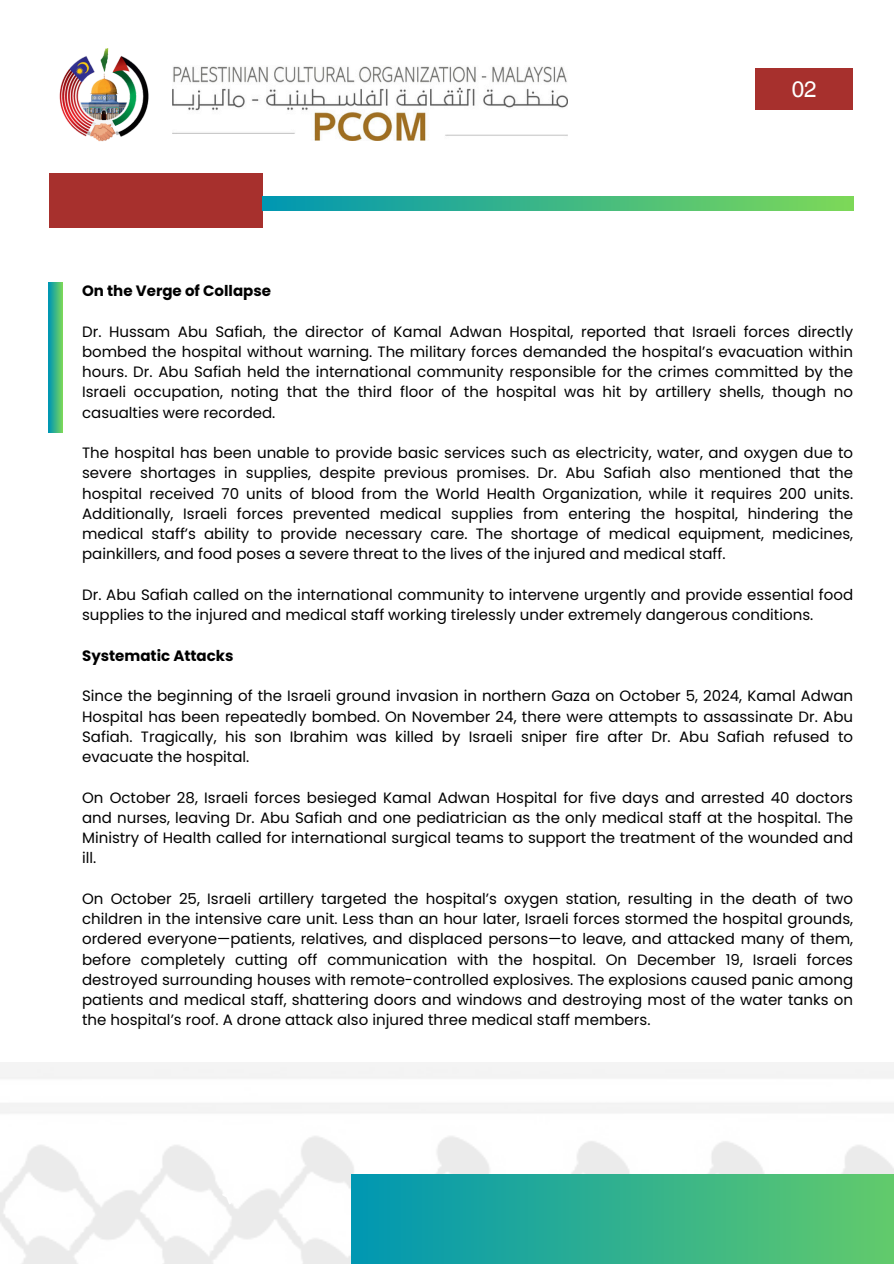
<style>
.page{position:relative;width:894px;height:1264px;background:#fff}
.page>*{position:absolute;margin:0;border:0;box-sizing:border-box;transform-origin:0 0}
.t1{font:22.5px "Helvetica World";color:#fff}
.t2{font:15px/20.2px "Poppins";color:#000;text-align:justify}
.t3{font:700 15px "Poppins";color:#000}
</style>
<div class="page">
<svg style="left:49px;top:283px;width:13px;height:149px;background:#3ab588"></svg>
<div style="left:49px;top:173px;width:213px;height:54px;background:#a7302d"></div>
<svg style="left:263px;top:196px;width:589px;height:15px;background:#3eb784"></svg>
<div style="left:351px;top:1174px;width:542px;height:89px;background:linear-gradient(to right,#0097b2,#62ca6b)"></div>
<img style="left:172px;top:66px;width:395px;height:75px">
<img style="left:59px;top:48px;width:90px;height:94px">
<svg style="left:222px;top:1189px;width:21px;height:15px"></svg>
<div style="left:755px;top:69px;width:97px;height:41px;background:#a7302d"></div>
<h2 class="t1" style="left:791px;top:76px;width:27px">02</h2>
<p class="t3" style="left:82px;top:280px;width:190px">On the Verge of Collapse</p>
<h1 class="t2" style="left:82px;top:321px;width:772px">Dr. Hussam Abu Safiah, the director of Kamal Adwan Hospital, reported that Israeli forces directly bombed the hospital without warning. The military forces demanded the hospital’s evacuation within hours. Dr. Abu Safiah held the international community responsible for the crimes committed by the Israeli occupation, noting that the third floor of the hospital was hit by artillery shells, though no casualties were recorded.</h1>
<p class="t2" style="left:82px;top:443px;width:772px">The hospital has been unable to provide basic services such as electricity, water, and oxygen due to severe shortages in supplies, despite previous promises. Dr. Abu Safiah also mentioned that the hospital received 70 units of blood from the World Health Organization, while it requires 200 units.<br>Additionally, Israeli forces prevented medical supplies from entering the hospital, hindering the medical staff’s ability to provide necessary care. The shortage of medical equipment, medicines, painkillers, and food poses a severe threat to the lives of the injured and medical staff.</p>
<p class="t2" style="left:82px;top:584px;width:772px">Dr. Abu Safiah called on the international community to intervene urgently and provide essential food supplies to the injured and medical staff working tirelessly under extremely dangerous conditions.</p>
<h2 class="t3" style="left:82px;top:645px;width:153px">Systematic Attacks</h2>
<p class="t2" style="left:82px;top:686px;width:772px">Since the beginning of the Israeli ground invasion in northern Gaza on October 5, 2024, Kamal Adwan Hospital has been repeatedly bombed. On November 24, there were attempts to assassinate Dr. Abu Safiah. Tragically, his son Ibrahim was killed by Israeli sniper fire after Dr. Abu Safiah refused to evacuate the hospital.</p>
<p class="t2" style="left:82px;top:787px;width:772px">On October 28, Israeli forces besieged Kamal Adwan Hospital for five days and arrested 40 doctors and nurses, leaving Dr. Abu Safiah and one pediatrician as the only medical staff at the hospital. The Ministry of Health called for international surgical teams to support the treatment of the wounded and ill.</p>
<p class="t2" style="left:82px;top:888px;width:772px">On October 25, Israeli artillery targeted the hospital’s oxygen station, resulting in the death of two children in the intensive care unit. Less than an hour later, Israeli forces stormed the hospital grounds, ordered everyone—patients, relatives, and displaced persons—to leave, and attacked many of them, before completely cutting off communication with the hospital. On December 19, Israeli forces destroyed surrounding houses with remote-controlled explosives. The explosions caused panic among patients and medical staff, shattering doors and windows and destroying most of the water tanks on the hospital’s roof. A drone attack also injured three medical staff members.</p>
</div>
